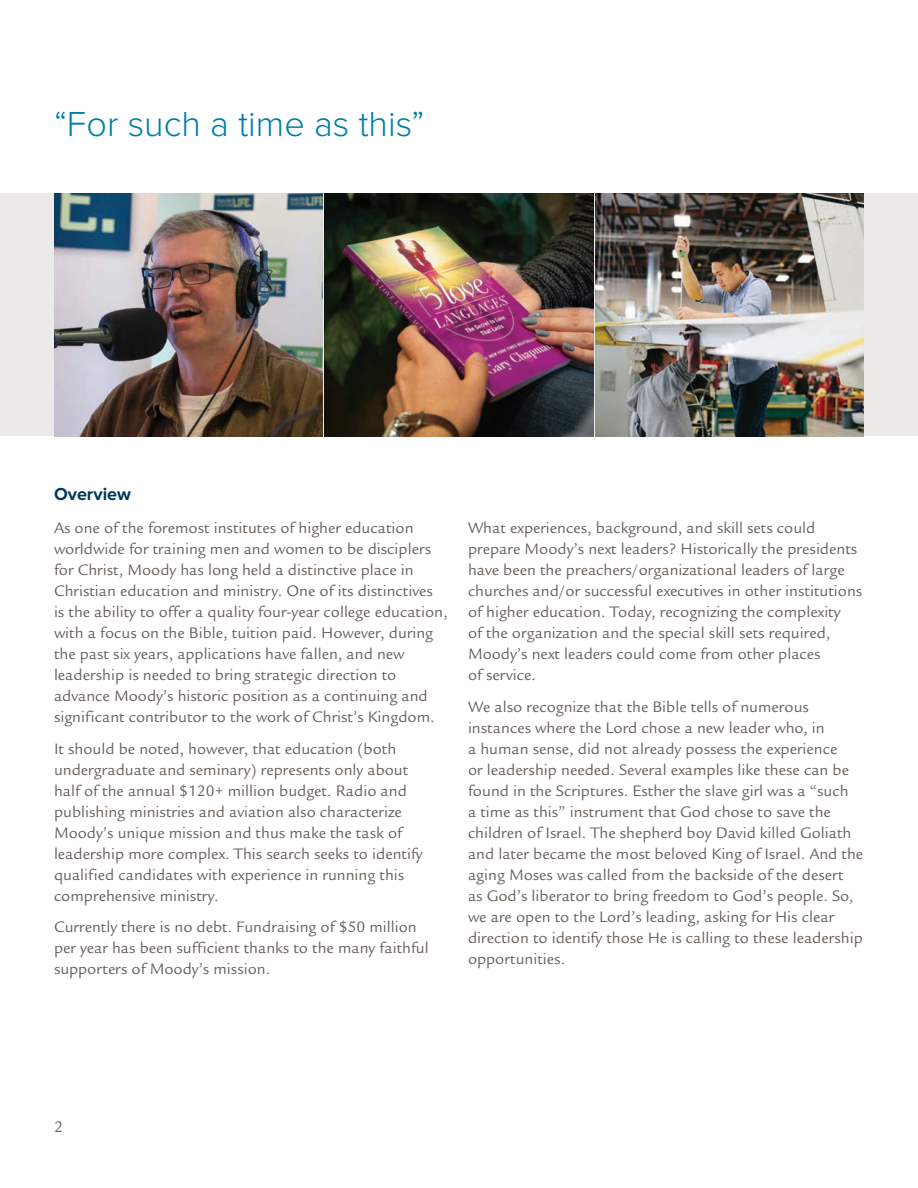
<style>
.page{position:relative;width:918px;height:1188px;background:#fff}
.page>*{position:absolute;margin:0;border:0;box-sizing:border-box;transform-origin:0 0}
.B_Head{font:300 36px "Proxima Nova";color:#007fa5}
.C_Head{font:700 18px "Proxima Nova";color:#00395c}
.Body{font:16.5px/21px "Legacy Sans Std";color:#686059}
</style>
<div class="page">
<div style="left:0;top:194px;width:918px;height:242px;background:#ebeae8"></div>
<img style="left:54px;top:194px;width:268px;height:242px">
<img style="left:324px;top:194px;width:270px;height:242px">
<img style="left:596px;top:194px;width:268px;height:242px">
<p class="B_Head" style="left:54px;top:104px;width:372px">“For such a time as this”</p>
<p class="C_Head" style="left:54px;top:484px;width:79px">Overview</p>
<p class="Body" style="left:54px;top:518px;width:395px">As one of the foremost institutes of higher education worldwide for training men and women to be disciplers for Christ, Moody has long held a distinctive place in Christian education and ministry. One of its distinctives<br>is the ability to offer a quality four-year college education, with a focus on the Bible, tuition paid. However, during the past six years, applications have fallen, and new leadership is needed to bring strategic direction to advance Moody’s historic position as a continuing and significant contributor to the work of Christ’s Kingdom.</p>
<p class="Body" style="left:54px;top:738px;width:370px">It should be noted, however, that education (both undergraduate and seminary) represents only about half of the annual $120+ million budget. Radio and publishing ministries and aviation also characterize Moody’s unique mission and thus make the task of leadership more complex. This search seeks to identify qualified candidates with experience in running this comprehensive ministry.</p>
<p class="Body" style="left:54px;top:917px;width:376px">Currently there is no debt. Fundraising of $50 million per year has been sufficient thanks to the many faithful supporters of Moody’s mission.</p>
<p class="Body" style="left:468px;top:518px;width:396px">What experiences, background, and skill sets could prepare Moody’s next leaders? Historically the presidents have been the preachers/organizational leaders of large churches and/or successful executives in other institutions of higher education. Today, recognizing the complexity<br>of the organization and the special skill sets required, Moody’s next leaders could come from other places<br>of service.</p>
<p class="Body" style="left:468px;top:696px;width:397px">We also recognize that the Bible tells of numerous instances where the Lord chose a new leader who, in<br>a human sense, did not already possess the experience<br>or leadership needed. Several examples like these can be found in the Scriptures. Esther the slave girl was a “such<br>a time as this” instrument that God chose to save the children of Israel. The shepherd boy David killed Goliath and later became the most beloved King of Israel. And the aging Moses was called from the backside of the desert<br>as God’s liberator to bring freedom to God’s people. So, we are open to the Lord’s leading, asking for His clear direction to identify those He is calling to these leadership opportunities.</p>
<p class="Body" style="left:54px;top:1116px;width:10px">2</p>
</div>
